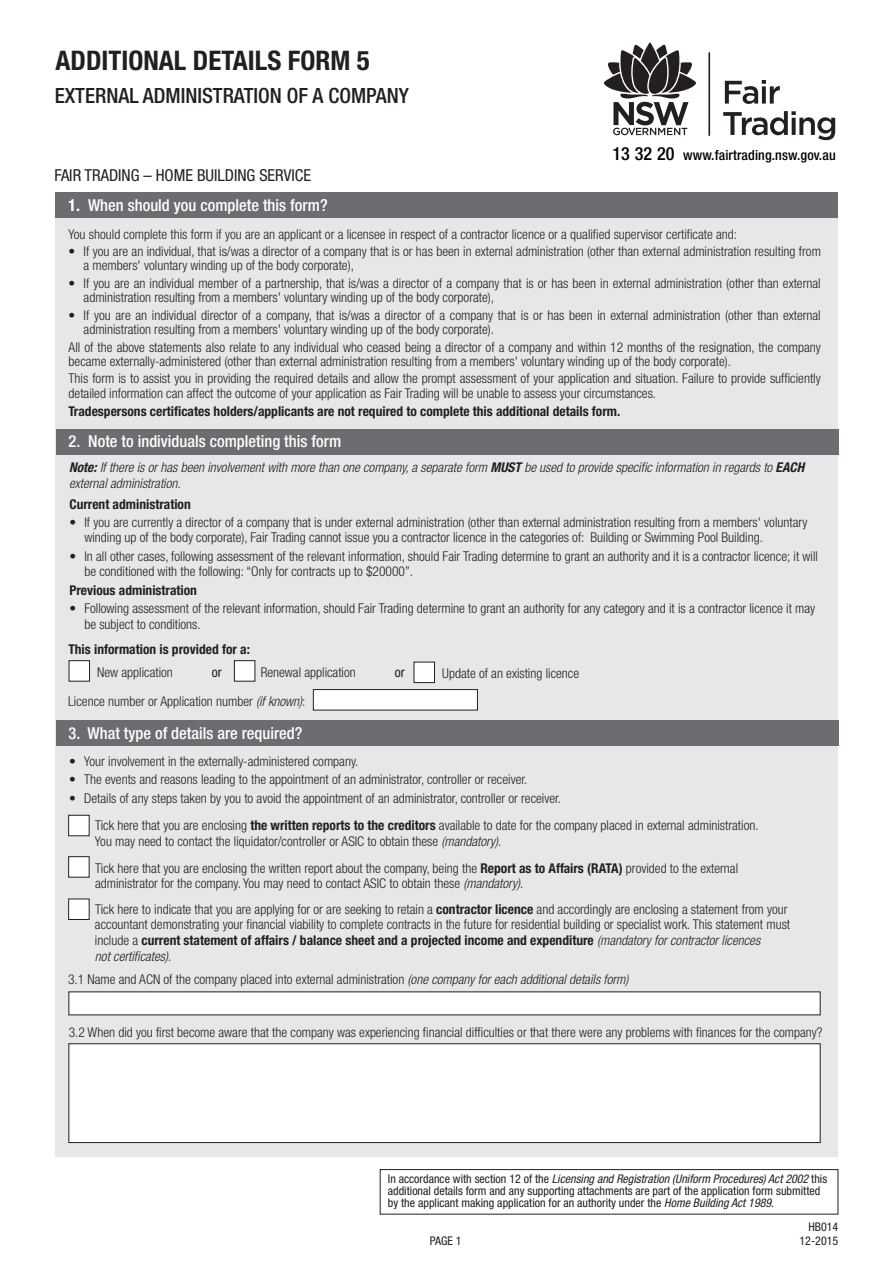
<style>
.page{position:relative;width:893px;height:1263px;background:#fff}
.page>*{position:absolute;margin:0;border:0;box-sizing:border-box;transform-origin:0 0}
.t1{font:700 condensed 27px "Helvetica Neue LT Std";color:#231f20}
.t2{font:500 condensed 21px "Helvetica Neue LT Std";color:#231f20}
.t3{font:500 condensed 16.5px "Helvetica Neue LT Std";color:#fff}
.t4{font:condensed 16.5px "Helvetica Neue LT Std";color:#231f20}
.t5{font:500 condensed 13.95px "Helvetica Neue LT Std";letter-spacing:.01em;color:#000}
.t6{font:300 condensed 13.5px/14.5px "Helvetica Neue LT Std";color:#231f20}
.t7{font:700 condensed 13.5px "Helvetica Neue LT Std";color:#231f20}
.t8{font:italic 300 condensed 13.5px/16.2px "Helvetica Neue LT Std";color:#231f20}
.t9{font:condensed 13.5px "Helvetica Neue LT Std";color:#231f20}
.t10{font:condensed 12px/12px "Helvetica Neue LT Std";color:#231f20}
.s1{font-size:18.15px}
.s2{font-weight:400}
.s3{font-weight:700}
.s4{font-style:italic}
</style>
<div class="page">
<div style="left:55px;top:200px;width:783px;height:957px;background:#e6e7e9"></div>
<div style="left:55px;top:192px;width:783px;height:25px;background:#6c6d70"></div>
<div style="left:56px;top:429px;width:783px;height:25px;background:#6c6d70"></div>
<div style="left:56px;top:720px;width:783px;height:26px;background:#6c6d70"></div>
<hr style="left:708px;top:53px;width:2px;height:82px;background:#231f20">
<svg style="left:604px;top:43px;width:92px;height:92px"></svg>
<svg style="left:725px;top:80px;width:55px;height:24px"></svg>
<svg style="left:723px;top:111px;width:112px;height:29px"></svg>
<div style="left:69px;top:992px;width:751px;height:23px;background:#fff"></div>
<div style="left:69px;top:1043px;width:751px;height:100px;background:#fff;border:1px solid #231f20"></div>
<div style="left:414px;top:662px;width:21px;height:21px;background:#fff;border:1px solid #231f20"></div>
<div style="left:69px;top:660px;width:21px;height:21px;background:#fff;border:1px solid #231f20"></div>
<div style="left:234px;top:660px;width:21px;height:21px;background:#fff;border:1px solid #231f20"></div>
<div style="left:313px;top:689px;width:165px;height:21px;background:#fff;border:1px solid #231f20"></div>
<div style="left:380px;top:1169px;width:458px;height:45px;border:1px solid #231f20"></div>
<div style="left:68px;top:815px;width:21px;height:21px;background:#fff;border:1px solid #231f20"></div>
<div style="left:68px;top:899px;width:21px;height:21px;background:#fff;border:1px solid #231f20"></div>
<div style="left:68px;top:856px;width:21px;height:21px;background:#fff;border:1px solid #231f20"></div>
<h1 class="t1" style="left:55px;top:51px;width:316px">ADDITIONAL DETAILS FORM 5</h1>
<h2 class="t2" style="left:55px;top:88px;width:356px">EXTERNAL ADMINISTRATION OF A COMPANY</h2>
<p class="t4" style="left:55px;top:169px;width:258px">FAIR TRADING – HOME BUILDING SERVICE</p>
<p class="t3" style="left:68px;top:199px;width:261px">1. When should you complete this form?</p>
<p class="t5" style="left:613px;top:150px;width:225px"><span class="s1">13 32 20</span> www.fairtrading.nsw.gov.au</p>
<p class="t6" style="left:69px;top:228px;width:670px">You should complete this form if you are an applicant or a licensee in respect of a contractor licence or a qualified supervisor certificate and:</p>
<p class="t6" style="left:84px;top:246px;width:739px;text-indent:-15px"><span class="s2">•</span> If you are an individual, that is/was a director of a company that is or has been in external administration (other than external administration resulting from a members' voluntary winding up of the body corporate),</p>
<p class="t6" style="left:84px;top:278px;width:739px;text-indent:-15px"><span class="s2">•</span> If you are an individual member of a partnership, that is/was a director of a company that is or has been in external administration (other than external administration resulting from a members' voluntary winding up of the body corporate),</p>
<p class="t6" style="left:84px;top:310px;width:739px;text-indent:-15px"><span class="s2">•</span> If you are an individual director of a company, that is/was a director of a company that is or has been in external administration (other than external administration resulting from a members' voluntary winding up of the body corporate).</p>
<p class="t6" style="left:69px;top:341px;width:754px">All of the above statements also relate to any individual who ceased being a director of a company and within 12 months of the resignation, the company became externally-administered (other than external administration resulting from a members' voluntary winding up of the body corporate).</p>
<p class="t6" style="left:69px;top:373px;width:754px">This form is to assist you in providing the required details and allow the prompt assessment of your application and situation. Failure to provide sufficiently detailed information can affect the outcome of your application as Fair Trading will be unable to assess your circumstances.</p>
<p class="t7" style="left:68px;top:406px;width:553px">Tradespersons certificates holders/applicants are not required to complete this additional details form.</p>
<p class="t3" style="left:68px;top:435px;width:274px">2. Note to individuals completing this form</p>
<p class="t8" style="left:69px;top:461px;width:737px"><span class="s3">Note:</span> If there is or has been involvement with more than one company, a separate form <span class="s3">MUST</span> be used to provide specific information in regards to <span class="s3">EACH </span>external administration.</p>
<p class="t7" style="left:69px;top:499px;width:123px">Current administration</p>
<p class="t6" style="left:84px;top:517px;width:725px;line-height:15.3px;text-indent:-15px"><span class="s2">•</span> If you are currently a director of a company that is under external administration (other than external administration resulting from a members' voluntary winding up of the body corporate), Fair Trading cannot issue you a contractor licence in the categories of: Building or Swimming Pool Building.</p>
<p class="t6" style="left:84px;top:550px;width:735px;line-height:15.3px;text-indent:-15px"><span class="s2">•</span> In all other cases, following assessment of the relevant information, should Fair Trading determine to grant an authority and it is a contractor licence; it will be conditioned with the following: “Only for contracts up to $20000”.</p>
<p class="t7" style="left:69px;top:585px;width:129px">Previous administration</p>
<p class="t6" style="left:84px;top:603px;width:732px;line-height:15.3px;text-indent:-15px"><span class="s2">•</span> Following assessment of the relevant information, should Fair Trading determine to grant an authority for any category and it is a contractor licence it may be subject to conditions.</p>
<p class="t7" style="left:68px;top:644px;width:183px">This information is provided for a:</p>
<p class="t6" style="left:97px;top:667px;width:77px">New application</p>
<p class="t9" style="left:212px;top:667px;width:11px">or</p>
<p class="t6" style="left:261px;top:667px;width:97px">Renewal application</p>
<p class="t9" style="left:395px;top:667px;width:11px">or</p>
<p class="t6" style="left:68px;top:696px;width:239px">Licence number or Application number <span class="s4">(if known)</span>:</p>
<p class="t3" style="left:68px;top:727px;width:235px">3. What type of details are required?</p>
<p class="t6" style="left:442px;top:668px;width:138px">Update of an existing licence</p>
<p class="t6" style="left:69px;top:756px;width:291px"><span class="s2">•</span> Your involvement in the externally-administered company.</p>
<p class="t6" style="left:69px;top:774px;width:460px"><span class="s2">•</span> The events and reasons leading to the appointment of an administrator, controller or receiver.</p>
<p class="t6" style="left:69px;top:792px;width:493px"><span class="s2">•</span> Details of any steps taken by you to avoid the appointment of an administrator, controller or receiver.</p>
<p class="t6" style="left:95px;top:819px;width:665px;line-height:15.6px">Tick here that you are enclosing <span class="s3">the written reports to the creditors</span> available to date for the company placed in external administration.<br>You may need to contact the liquidator/controller or ASIC to obtain these <span class="s4">(mandatory)</span>.</p>
<p class="t6" style="left:95px;top:862px;width:644px;line-height:15.6px">Tick here that you are enclosing the written report about the company, being the <span class="s3">Report as to Affairs (RATA)</span> provided to the external administrator for the company. You may need to contact ASIC to obtain these <span class="s4">(mandatory)</span>.</p>
<p class="t6" style="left:95px;top:903px;width:697px;line-height:15.8px">Tick here to indicate that you are applying for or are seeking to retain a <span class="s3">contractor licence</span> and accordingly are enclosing a statement from your accountant demonstrating your financial viability to complete contracts in the future for residential building or specialist work. This statement must include a <span class="s3">current statement of affairs / balance sheet and a projected income and expenditure</span> <span class="s4">(mandatory for contractor licences<br>not certificates)</span>.</p>
<p class="t6" style="left:68px;top:974px;width:562px">3.1 Name and ACN of the company placed into external administration <span class="s4">(one company for each additional details form)</span></p>
<p class="t6" style="left:69px;top:1027px;width:755px">3.2 When did you first become aware that the company was experiencing financial difficulties or that there were any problems with finances for the company?</p>
<p class="t10" style="left:388px;top:1174px;width:441px">In accordance with section 12 of the <span class="s4">Licensing and Registration (Uniform Procedures) Act 2002</span> this additional details form and any supporting attachments are part of the application form submitted by the applicant making application for an authority under the <span class="s4">Home Building Act 1989</span>.</p>
<p class="t10" style="left:808px;top:1222px;width:31px">HB014</p>
<p class="t10" style="left:430px;top:1236px;width:33px">PAGE 1</p>
<p class="t10" style="left:799px;top:1236px;width:40px">12-2015</p>
</div>
